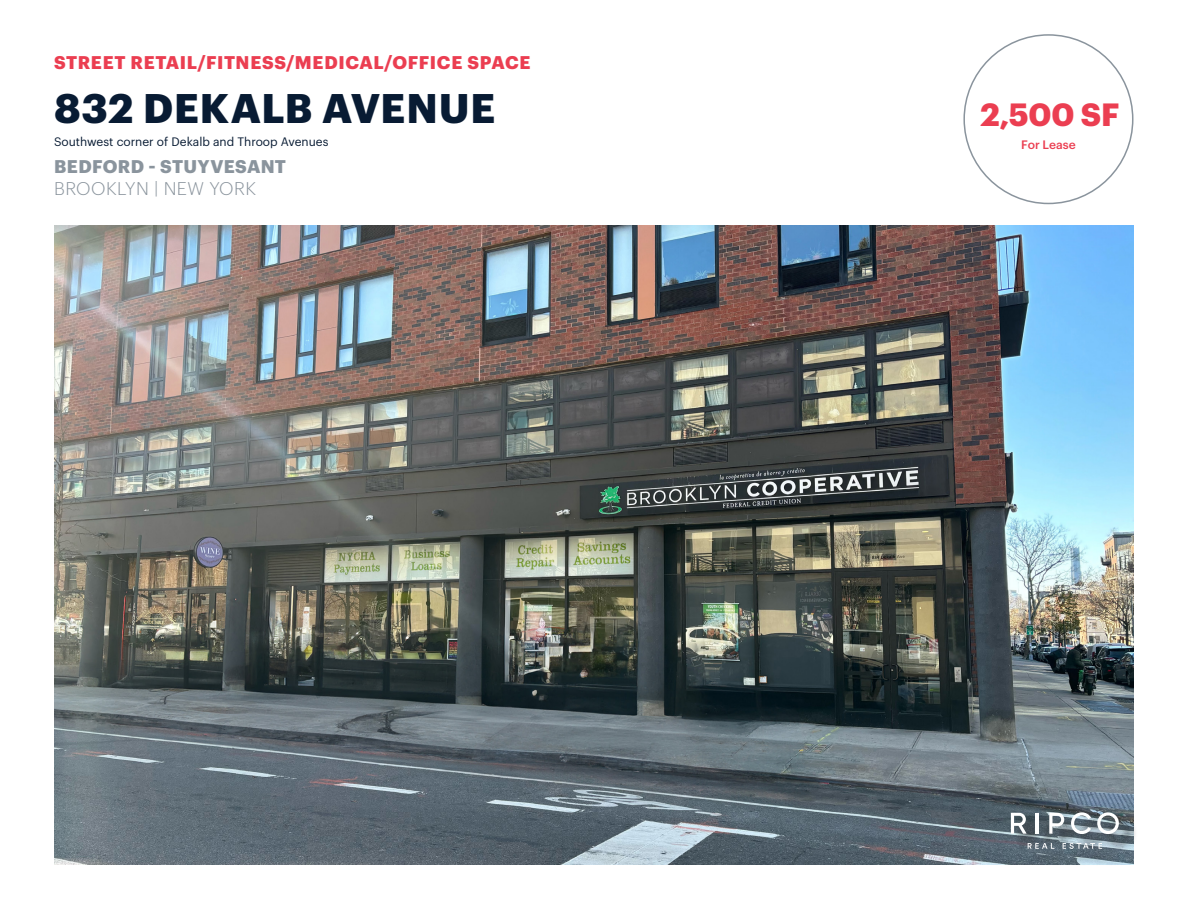
<style>
.page{position:relative;width:1188px;height:918px;background:#fff}
.page>*{position:absolute;margin:0;border:0;box-sizing:border-box;transform-origin:0 0}
.t1{font:700 40.5px "Graphik";letter-spacing:.02em;color:#081b33}
.t2{font:700 31.5px "Graphik";color:#eb3e51}
.t3{font:700 18px "Graphik";letter-spacing:.035em;color:#eb3e51}
.t4{font:700 18px/22.5px "Graphik";letter-spacing:.02em;color:#8a949d}
.t5{font:12px "Graphik";color:#081b33}
.t6{font:500 12px "Graphik";color:#eb3e51}
.s1{font-weight:300}
</style>
<div class="page">
<img style="left:54px;top:226px;width:1079px;height:638px">
<div style="left:1013px;top:815px;width:124px;height:52px;background:#231f20;opacity:.75"></div>
<svg style="left:1028px;top:843px;width:26px;height:6px"></svg>
<svg style="left:1063px;top:843px;width:39px;height:6px"></svg>
<svg style="left:1011px;top:813px;width:16px;height:21px"></svg>
<hr style="left:1036px;top:813px;width:3px;height:21px;background:#fff">
<svg style="left:1071px;top:812px;width:20px;height:22px"></svg>
<svg style="left:1097px;top:812px;width:22px;height:22px"></svg>
<svg style="left:1049px;top:813px;width:15px;height:21px"></svg>
<p class="t3" style="left:54px;top:48px;width:478px">STREET RETAIL/FITNESS/MEDICAL/OFFICE SPACE</p>
<p class="t1" style="left:54px;top:77px;width:443px">832 DEKALB AVENUE</p>
<p class="t5" style="left:54px;top:132px;width:276px">Southwest corner of Dekalb and Throop Avenues</p>
<p class="t4" style="left:54px;top:153px;width:234px">BEDFORD - STUYVESANT<br><span class="s1">BROOKLYN | NEW YORK</span></p>
<p class="t2" style="left:981px;top:90px;width:140px">2,500 SF</p>
<p class="t6" style="left:1021px;top:135px;width:56px">For Lease</p>
</div>
